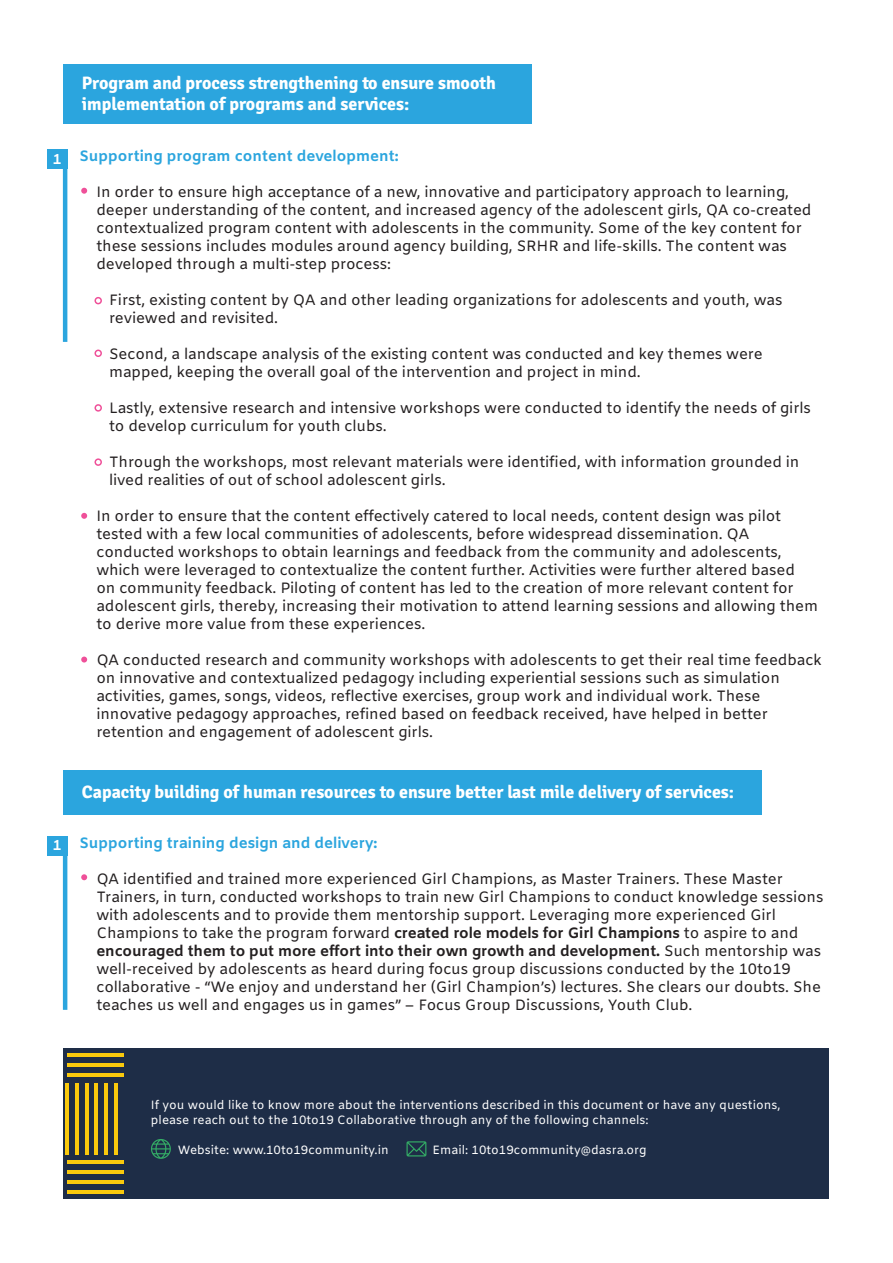
<style>
.page{position:relative;width:893px;height:1263px;background:#fff}
.page>*{position:absolute;margin:0;border:0;box-sizing:border-box;transform-origin:0 0}
.t1{font:700 18px/21px "Signika";color:#fff}
.t2{font:15px/18px "Amiko";letter-spacing:-.01em;color:#231f20}
.t3{font:700 15px "Amiko";color:#2ba5de}
.t4{font:700 14.4px "Amiko";color:#fff}
.t5{font:12px/15px "Amiko";color:#fff}
.s1{font-weight:700}
</style>
<div class="page">
<div style="left:64px;top:64px;width:467px;height:60px;background:#2ba5de"></div>
<div style="left:64px;top:770px;width:698px;height:45px;background:#2ba5de"></div>
<div style="left:47px;top:149px;width:20px;height:20px;background:#2ba5de"></div>
<div style="left:47px;top:836px;width:20px;height:20px;background:#2ba5de"></div>
<hr style="left:63px;top:149px;width:4px;height:193px;background:#2ba5de">
<hr style="left:63px;top:836px;width:4px;height:174px;background:#2ba5de">
<svg style="left:81px;top:188px;width:6px;height:6px"></svg>
<svg style="left:81px;top:874px;width:6px;height:6px"></svg>
<svg style="left:81px;top:513px;width:6px;height:6px"></svg>
<svg style="left:81px;top:657px;width:6px;height:5px"></svg>
<div style="left:94px;top:297px;width:8px;height:7px;border:2px solid #ef5099;border-radius:50%"></div>
<div style="left:94px;top:350px;width:8px;height:7px;border:2px solid #ef5099;border-radius:50%"></div>
<div style="left:94px;top:404px;width:8px;height:8px;border:2px solid #ef5099;border-radius:50%"></div>
<div style="left:94px;top:458px;width:8px;height:8px;border:2px solid #ef5099;border-radius:50%"></div>
<div style="left:64px;top:1048px;width:765px;height:151px;background:#1e2d47"></div>
<svg style="left:151px;top:1139px;width:20px;height:20px"></svg>
<svg style="left:406px;top:1141px;width:20px;height:15px"></svg>
<hr style="left:67px;top:1073px;width:56px;height:4px;background:#f9c90d">
<hr style="left:67px;top:1064px;width:56px;height:3px;background:#f9c90d">
<hr style="left:67px;top:1054px;width:56px;height:3px;background:#f9c90d">
<hr style="left:67px;top:1190px;width:56px;height:3px;background:#f9c90d">
<hr style="left:67px;top:1180px;width:56px;height:3px;background:#f9c90d">
<hr style="left:67px;top:1170px;width:56px;height:4px;background:#f9c90d">
<hr style="left:67px;top:1161px;width:56px;height:3px;background:#f9c90d">
<hr style="left:65px;top:1083px;width:4px;height:72px;background:#f9c90d">
<hr style="left:75px;top:1083px;width:3px;height:72px;background:#f9c90d">
<hr style="left:85px;top:1083px;width:3px;height:72px;background:#f9c90d">
<hr style="left:95px;top:1083px;width:3px;height:72px;background:#f9c90d">
<hr style="left:105px;top:1083px;width:3px;height:72px;background:#f9c90d">
<hr style="left:115px;top:1083px;width:3px;height:72px;background:#f9c90d">
<p class="t4" style="left:53px;top:151px;width:10px">1</p>
<p class="t4" style="left:53px;top:837px;width:10px">1</p>
<p class="t1" style="left:82px;top:72px;width:416px">Program and process strengthening to ensure smooth implementation of programs and services:</p>
<p class="t3" style="left:79px;top:147px;width:321px">Supporting program content development:</p>
<p class="t2" style="left:96px;top:184px;width:717px">In order to ensure high acceptance of a new, innovative and participatory approach to learning, deeper understanding of the content, and increased agency of the adolescent girls, QA co-created contextualized program content with adolescents in the community. Some of the key content for these sessions includes modules around agency building, SRHR and life-skills. The content was developed through a multi-step process:</p>
<p class="t2" style="left:109px;top:292px;width:675px">First, existing content by QA and other leading organizations for adolescents and youth, was reviewed and revisited.</p>
<p class="t2" style="left:109px;top:346px;width:655px">Second, a landscape analysis of the existing content was conducted and key themes were mapped, keeping the overall goal of the intervention and project in mind.</p>
<p class="t2" style="left:109px;top:400px;width:703px">Lastly, extensive research and intensive workshops were conducted to identify the needs of girls to develop curriculum for youth clubs.</p>
<p class="t2" style="left:109px;top:454px;width:692px">Through the workshops, most relevant materials were identified, with information grounded in lived realities of out of school adolescent girls.</p>
<p class="t2" style="left:96px;top:508px;width:723px">In order to ensure that the content effectively catered to local needs, content design was pilot tested with a few local communities of adolescents, before widespread dissemination. QA conducted workshops to obtain learnings and feedback from the community and adolescents, which were leveraged to contextualize the content further. Activities were further altered based<br>on community feedback. Piloting of content has led to the creation of more relevant content for adolescent girls, thereby, increasing their motivation to attend learning sessions and allowing them to derive more value from these experiences.</p>
<p class="t2" style="left:96px;top:652px;width:727px">QA conducted research and community workshops with adolescents to get their real time feedback on innovative and contextualized pedagogy including experiential sessions such as simulation activities, games, songs, videos, reflective exercises, group work and individual work. These innovative pedagogy approaches, refined based on feedback received, have helped in better retention and engagement of adolescent girls.</p>
<p class="t1" style="left:82px;top:781px;width:654px">Capacity building of human resources to ensure better last mile delivery of services:</p>
<p class="t3" style="left:79px;top:834px;width:299px">Supporting training design and delivery:</p>
<p class="t2" style="left:96px;top:871px;width:729px">QA identified and trained more experienced Girl Champions, as Master Trainers. These Master Trainers, in turn, conducted workshops to train new Girl Champions to conduct knowledge sessions with adolescents and to provide them mentorship support. Leveraging more experienced Girl Champions to take the program forward <span class="s1">created role models for Girl Champions</span> to aspire to and <span class="s1">encouraged them to put more effort into their own growth and development.</span> Such mentorship was well-received by adolescents as heard during focus group discussions conducted by the 10to19 collaborative - “We enjoy and understand her (Girl Champion’s) lectures. She clears our doubts. She teaches us well and engages us in games” – Focus Group Discussions, Youth Club.</p>
<p class="t5" style="left:151px;top:1098px;width:631px">If you would like to know more about the interventions described in this document or have any questions, please reach out to the 10to19 Collaborative through any of the following channels:</p>
<p class="t5" style="left:178px;top:1143px;width:212px">Website: www.10to19community.in</p>
<p class="t5" style="left:432px;top:1143px;width:216px">Email: 10to19community@dasra.org</p>
</div>
